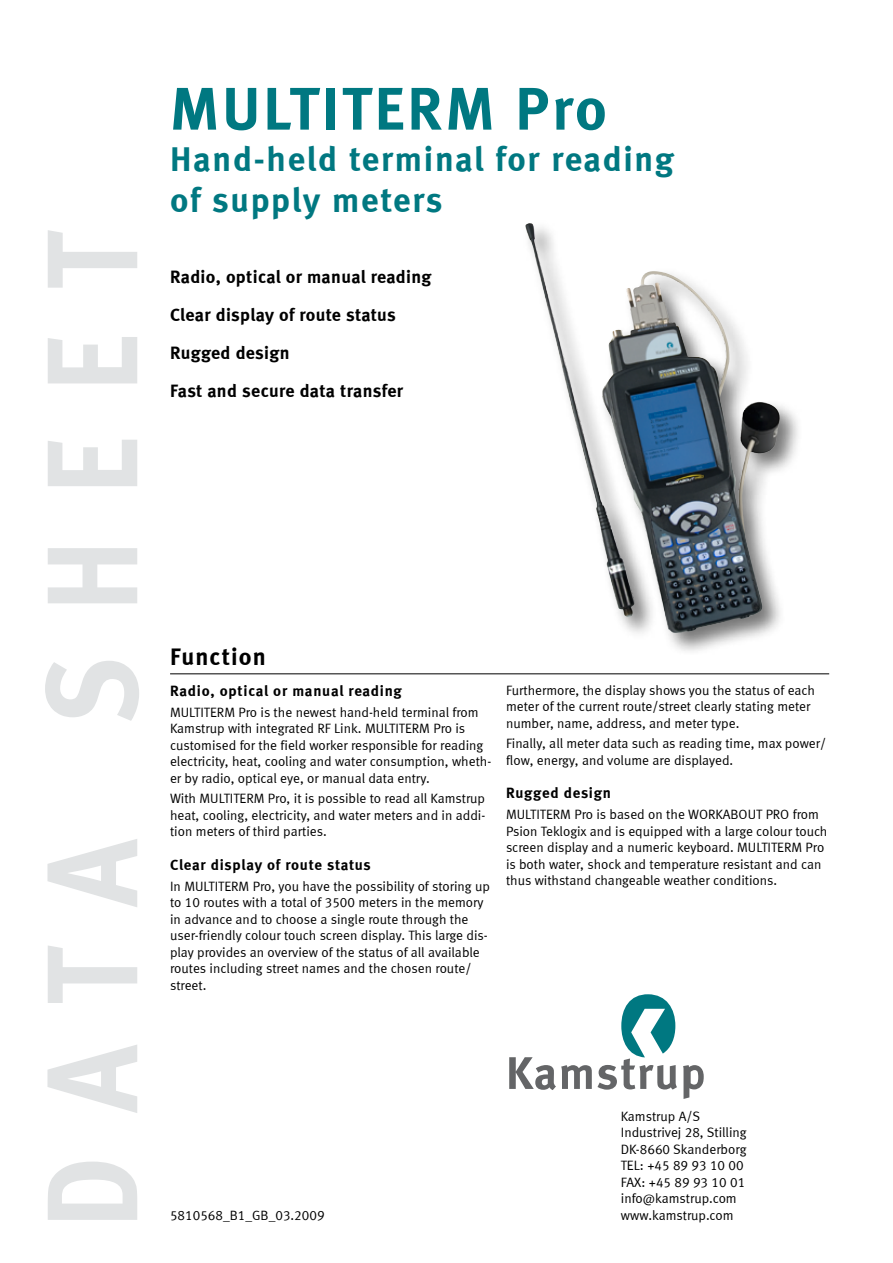
<style>
.page{position:relative;width:893px;height:1263px;background:#fff}
.page>*{position:absolute;margin:0;border:0;box-sizing:border-box;transform-origin:0 0}
.t1{font:700 128.7px "Meta LF";letter-spacing:.4em;color:#e1e3e4;scale:.89 1}
.t2{font:700 60px "Meta LF";letter-spacing:.05em;color:#007881}
.t3{font:700 34.5px/41.4px "Meta LF";letter-spacing:.05em;color:#007881}
.t4{font:700 24px "Meta LF";letter-spacing:.05em;color:#000}
.t5{font:700 18px/38px "Meta LF";letter-spacing:.015em;color:#000}
.t6{font:700 15px "Meta LF";letter-spacing:.045em;color:#000}
.t7{font:13.5px/16.5px "Meta LF";color:#000}
</style>
<div class="page">
<svg style="left:509px;top:994px;width:195px;height:105px"></svg>
<hr style="left:170px;top:674px;width:659px;height:1px;background:#000">
<div style="left:521px;top:219px;width:281px;height:436px;background:#000;opacity:.53"></div>
<img style="left:525px;top:223px;width:255px;height:411px">
<h1 class="t1" style="left:16px;top:1228px;width:1122px;rotate:-90deg">DATA SHEET</h1>
<h2 class="t2" style="left:170px;top:73px;width:438px">MULTITERM Pro</h2>
<h3 class="t3" style="left:170px;top:138px;width:505px">Hand-held terminal for reading of supply meters</h3>
<h3 class="t5" style="left:170px;top:258px;width:263px">Radio, optical or manual reading<br>Clear display of route status<br>Rugged design<br>Fast and secure data transfer</h3>
<h3 class="t4" style="left:170px;top:642px;width:97px">Function</h3>
<p class="t6" style="left:170px;top:682px;width:233px">Radio, optical or manual reading</p>
<p class="t7" style="left:170px;top:703px;width:323px">MULTITERM Pro is the newest hand-held terminal from Kamstrup with integrated RF Link. MULTITERM Pro is customised for the field worker responsible for reading electricity, heat, cooling and water consumption, wheth&shy;er by radio, optical eye, or manual data entry.</p>
<p class="t7" style="left:170px;top:790px;width:317px;text-align:justify">With MULTITERM Pro, it is possible to read all Kamstrup heat, cooling, electricity, and water meters and in addi&shy;tion meters of third parties.</p>
<p class="t6" style="left:170px;top:856px;width:202px">Clear display of route status</p>
<p class="t7" style="left:170px;top:877px;width:321px">In MULTITERM Pro, you have the possibility of storing up to 10 routes with a total of 3500 meters in the memory in advance and to choose a single route through the user-friendly colour touch screen display. This large dis&shy;play provides an overview of the status of all available routes including street names and the chosen route/ street.</p>
<p class="t7" style="left:506px;top:681px;width:310px">Furthermore, the display shows you the status of each meter of the current route/street clearly stating meter number, name, address, and meter type.</p>
<p class="t7" style="left:506px;top:735px;width:322px">Finally, all meter data such as reading time, max power/ flow, energy, and volume are displayed.</p>
<p class="t6" style="left:506px;top:784px;width:106px">Rugged design</p>
<p class="t7" style="left:506px;top:806px;width:323px">MULTITERM Pro is based on the WORKABOUT PRO from Psion Teklogix and is equipped with a large colour touch screen display and a numeric keyboard. MULTITERM Pro is both water, shock and temperature resistant and can thus withstand changeable weather conditions.</p>
<p class="t7" style="left:170px;top:1207px;width:156px">5810568_B1_GB_03.2009</p>
<p class="t7" style="left:621px;top:1108px;width:127px">Kamstrup A/S<br>Industrivej 28, Stilling<br>DK-8660 Skanderborg<br>TEL: +45 89 93 10 00<br>FAX: +45 89 93 10 01 info@kamstrup.com www.kamstrup.com</p>
</div>
